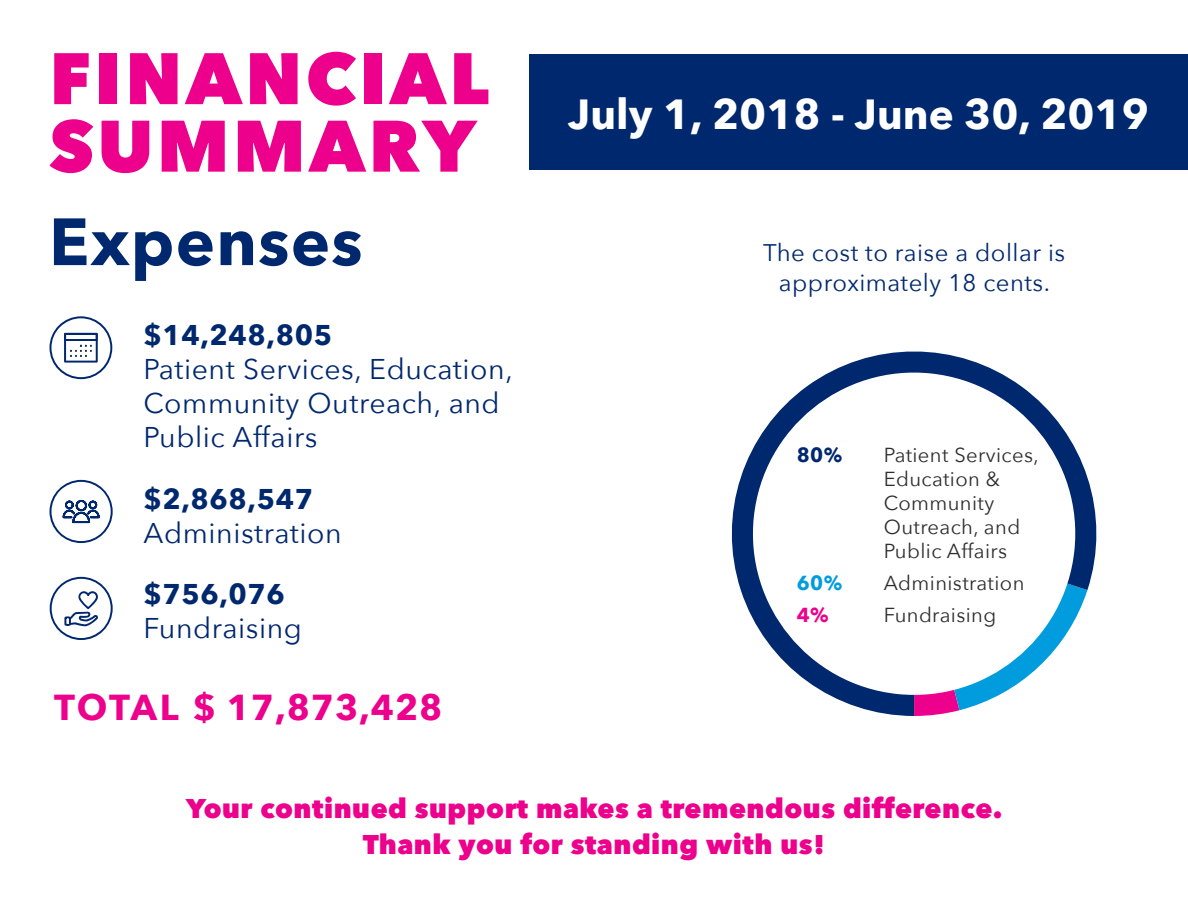
<style>
.page{position:relative;width:1188px;height:918px;background:#fff}
.page>*{position:absolute;margin:0;border:0;box-sizing:border-box;transform-origin:0 0}
.t1{font:800 72px/67.5px "Avenir Next";letter-spacing:.05em;color:#ec008c}
.t2{font:700 66px "Avenir Next";letter-spacing:.02em;color:#00286e}
.t3{font:700 42px "Avenir Next";color:#fff}
.t4{font:700 36px "Avenir Next";letter-spacing:.025em;color:#ec008c}
.t5{font:28.5px/34.2px "Avenir Next";letter-spacing:.02em;color:#00286e}
.t6{font:800 27px/36px "Avenir Next";letter-spacing:.02em;color:#ec008c;text-align:center}
.t7{font:24px/30px "Avenir Next";letter-spacing:.02em;color:#00286e;text-align:center}
.t8{font:20.25px/23.9px "Avenir Next";letter-spacing:.02em;color:#2e2e2e}
.t9{font:700 20.25px "Avenir Next";color:#00286e}
.t10{font:700 20.25px "Avenir Next";color:#009cde}
.t11{font:700 20.25px "Avenir Next";color:#ec008c}
.s1{font-weight:700}
</style>
<div class="page">
<svg style="left:731px;top:351px;width:366px;height:365px"></svg>
<div style="left:529px;top:54px;width:659px;height:116px;background:#00286e"></div>
<svg style="left:50px;top:316px;width:62px;height:63px"></svg>
<svg style="left:49px;top:480px;width:64px;height:63px"></svg>
<svg style="left:50px;top:577px;width:63px;height:63px"></svg>
<svg style="left:745px;top:364px;width:339px;height:339px"></svg>
<p class="t1" style="left:50px;top:44px;width:441px">FINANCIAL<br>SUMMARY</p>
<p class="t2" style="left:49px;top:185px;width:315px">Expenses</p>
<p class="t5" style="left:144px;top:317px;width:371px"><span class="s1">$14,248,805<br></span>Patient Services, Education,<br>Community Outreach, and<br>Public Affairs</p>
<p class="t5" style="left:144px;top:480px;width:200px"><span class="s1">$2,868,547<br></span>Administration</p>
<p class="t5" style="left:144px;top:576px;width:160px"><span class="s1">$756,076<br></span>Fundraising</p>
<p class="t4" style="left:54px;top:676px;width:390px">TOTAL $ 17,873,428</p>
<p class="t3" style="left:568px;top:78px;width:582px">July 1, 2018 - June 30, 2019</p>
<p class="t7" style="left:763px;top:236px;width:304px">The cost to raise a dollar is approximately 18 cents.</p>
<p class="t9" style="left:797px;top:437px;width:47px">80%</p>
<p class="t8" style="left:884px;top:442px;width:157px">Patient Services,<br>Education &amp;<br>Community<br>Outreach, and<br>Public Affairs</p>
<p class="t10" style="left:797px;top:565px;width:47px">60%</p>
<p class="t8" style="left:884px;top:570px;width:142px">Administration</p>
<p class="t11" style="left:797px;top:597px;width:33px">4%</p>
<p class="t8" style="left:884px;top:602px;width:114px">Fundraising</p>
<p class="t6" style="left:186px;top:790px;width:818px">Your continued support makes a tremendous difference.<br>Thank you for standing with us!</p>
</div>
